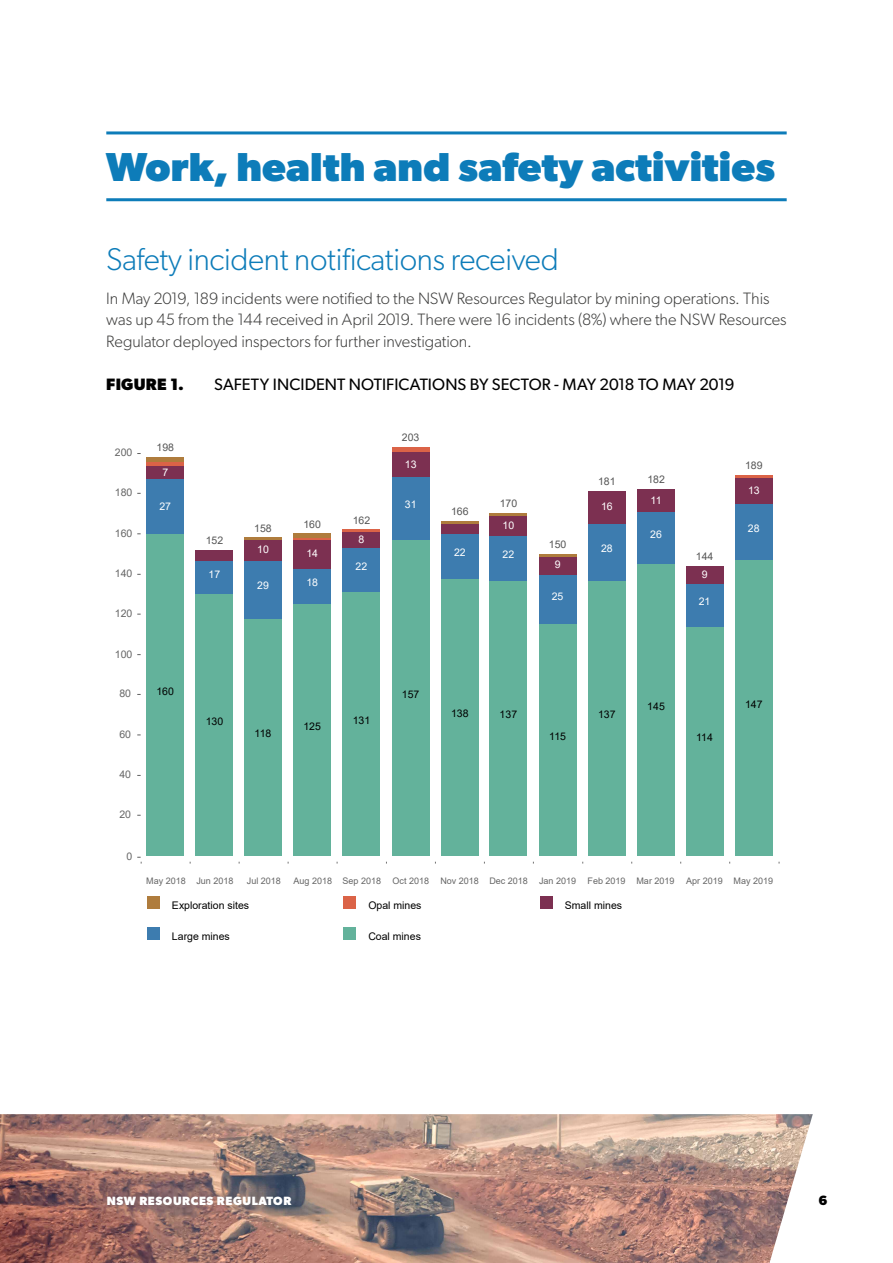
<style>
.page{position:relative;width:893px;height:1263px;background:#fff}
.page>*{position:absolute;margin:0;border:0;box-sizing:border-box;transform-origin:0 0}
.t1{font:700 40.5px "Gibson";letter-spacing:.005em;color:#0d7cb9}
.t2{font:300 31.5px "Gibson";letter-spacing:-.01em;color:#0d7cb9}
.t3{font:300 16.5px/21.5px "Gibson";letter-spacing:-.005em;color:#3c3c3b}
.t4{font:16.5px "Gibson";letter-spacing:.005em;color:#000}
.t5{font:700 16.5px "Gibson";letter-spacing:.015em;color:#000}
.t6{font:700 13.5px "Gibson";color:#000}
.t7{font:700 12px "Gibson";letter-spacing:.05em;color:#fff}
.t8{font:10.5px "Arial";color:#000}
.t9{font:10.5px "Arial";color:#fff}
.t10{font:10.5px "Arial";color:#555}
.t11{font:10.5px "Arial";color:#666}
.t12{font:9px "Arial";color:#666}
</style>
<div class="page">
<img style="left:0;top:1114px;width:813px;height:149px">
<div style="left:344px;top:896px;width:12px;height:13px;background:#db6347"></div>
<div style="left:147px;top:896px;width:13px;height:13px;background:#af7c3d"></div>
<div style="left:147px;top:927px;width:13px;height:13px;background:#3d7caf"></div>
<div style="left:540px;top:896px;width:13px;height:13px;background:#7c3051"></div>
<div style="left:344px;top:927px;width:12px;height:13px;background:#63b29b"></div>
<div style="left:196px;top:594px;width:37px;height:262px;background:#63b29b"></div>
<div style="left:441px;top:578px;width:37px;height:278px;background:#63b29b"></div>
<hr style="left:106px;top:131px;width:681px;height:3px;background:#0d7cb9">
<hr style="left:106px;top:198px;width:681px;height:3px;background:#0d7cb9">
<div style="left:686px;top:626px;width:37px;height:230px;background:#63b29b"></div>
<div style="left:686px;top:584px;width:37px;height:42px;background:#3d7caf"></div>
<div style="left:686px;top:566px;width:37px;height:18px;background:#7c3051"></div>
<div style="left:735px;top:560px;width:37px;height:296px;background:#63b29b"></div>
<div style="left:735px;top:503px;width:37px;height:57px;background:#3d7caf"></div>
<div style="left:735px;top:477px;width:37px;height:26px;background:#7c3051"></div>
<hr style="left:735px;top:475px;width:37px;height:2px;background:#db6347">
<div style="left:147px;top:534px;width:37px;height:322px;background:#63b29b"></div>
<div style="left:147px;top:479px;width:37px;height:55px;background:#3d7caf"></div>
<div style="left:147px;top:466px;width:37px;height:13px;background:#7c3051"></div>
<hr style="left:147px;top:462px;width:37px;height:4px;background:#db6347">
<hr style="left:147px;top:458px;width:37px;height:4px;background:#af7c3d">
<div style="left:244px;top:618px;width:38px;height:238px;background:#63b29b"></div>
<div style="left:244px;top:560px;width:38px;height:58px;background:#3d7caf"></div>
<div style="left:244px;top:540px;width:38px;height:20px;background:#7c3051"></div>
<hr style="left:244px;top:538px;width:38px;height:2px;background:#af7c3d">
<div style="left:294px;top:604px;width:37px;height:252px;background:#63b29b"></div>
<div style="left:294px;top:568px;width:37px;height:36px;background:#3d7caf"></div>
<div style="left:294px;top:540px;width:37px;height:28px;background:#7c3051"></div>
<hr style="left:294px;top:538px;width:37px;height:2px;background:#db6347">
<hr style="left:294px;top:534px;width:37px;height:4px;background:#af7c3d">
<div style="left:343px;top:592px;width:37px;height:264px;background:#63b29b"></div>
<div style="left:343px;top:548px;width:37px;height:44px;background:#3d7caf"></div>
<div style="left:343px;top:532px;width:37px;height:16px;background:#7c3051"></div>
<hr style="left:343px;top:530px;width:37px;height:2px;background:#db6347">
<div style="left:392px;top:540px;width:37px;height:316px;background:#63b29b"></div>
<div style="left:392px;top:477px;width:37px;height:63px;background:#3d7caf"></div>
<div style="left:392px;top:451px;width:37px;height:26px;background:#7c3051"></div>
<hr style="left:392px;top:447px;width:37px;height:4px;background:#db6347">
<div style="left:196px;top:560px;width:37px;height:34px;background:#3d7caf"></div>
<div style="left:196px;top:550px;width:37px;height:10px;background:#7c3051"></div>
<div style="left:441px;top:534px;width:37px;height:44px;background:#3d7caf"></div>
<div style="left:441px;top:524px;width:37px;height:10px;background:#7c3051"></div>
<hr style="left:441px;top:522px;width:37px;height:2px;background:#af7c3d">
<div style="left:490px;top:580px;width:37px;height:276px;background:#63b29b"></div>
<div style="left:490px;top:536px;width:37px;height:44px;background:#3d7caf"></div>
<div style="left:490px;top:516px;width:37px;height:20px;background:#7c3051"></div>
<hr style="left:490px;top:514px;width:37px;height:2px;background:#af7c3d">
<div style="left:539px;top:624px;width:37px;height:232px;background:#63b29b"></div>
<div style="left:539px;top:574px;width:37px;height:50px;background:#3d7caf"></div>
<div style="left:539px;top:556px;width:37px;height:18px;background:#7c3051"></div>
<hr style="left:539px;top:554px;width:37px;height:2px;background:#af7c3d">
<div style="left:588px;top:580px;width:37px;height:276px;background:#63b29b"></div>
<div style="left:588px;top:524px;width:37px;height:56px;background:#3d7caf"></div>
<div style="left:588px;top:491px;width:37px;height:33px;background:#7c3051"></div>
<div style="left:637px;top:564px;width:38px;height:292px;background:#63b29b"></div>
<div style="left:637px;top:511px;width:38px;height:53px;background:#3d7caf"></div>
<div style="left:637px;top:489px;width:38px;height:22px;background:#7c3051"></div>
<h1 class="t1" style="left:106px;top:143px;width:670px">Work, health and safety activities</h1>
<h1 class="t2" style="left:106px;top:240px;width:454px">Safety incident notifcations received</h1>
<p class="t3" style="left:106px;top:287px;width:682px">In May 2019, 189 incidents were notifed to the NSW Resources Regulator by mining operations. This was up 45 from the 144 received in April 2019. There were 16 incidents (8%) where the NSW Resources<br>Regulator deployed inspectors for further investigation.</p>
<p class="t5" style="left:106px;top:375px;width:79px">FIGURE 1.</p>
<p class="t4" style="left:214px;top:375px;width:522px">SAFETY INCIDENT NOTIFICATIONS BY SECTOR - MAY 2018 TO MAY 2019</p>
<p class="t10" style="left:402px;top:430px;width:19px">203</p>
<p class="t11" style="left:115px;top:445px;width:19px">200</p>
<p class="t10" style="left:156px;top:440px;width:19px">198</p>
<p class="t11" style="left:115px;top:485px;width:19px">180</p>
<p class="t11" style="left:115px;top:526px;width:19px">160</p>
<p class="t11" style="left:115px;top:566px;width:19px">140</p>
<p class="t11" style="left:115px;top:606px;width:19px">120</p>
<p class="t11" style="left:115px;top:647px;width:19px">100</p>
<p class="t11" style="left:119px;top:686px;width:13px">80</p>
<p class="t9" style="left:162px;top:465px;width:7px">7</p>
<p class="t9" style="left:159px;top:499px;width:13px">27</p>
<p class="t8" style="left:156px;top:684px;width:19px">160</p>
<p class="t10" style="left:206px;top:533px;width:19px">152</p>
<p class="t9" style="left:209px;top:567px;width:13px">17</p>
<p class="t10" style="left:254px;top:521px;width:19px">158</p>
<p class="t9" style="left:257px;top:542px;width:13px">10</p>
<p class="t9" style="left:257px;top:578px;width:13px">29</p>
<p class="t10" style="left:303px;top:517px;width:19px">160</p>
<p class="t9" style="left:306px;top:546px;width:13px">14</p>
<p class="t9" style="left:306px;top:575px;width:13px">18</p>
<p class="t10" style="left:353px;top:513px;width:19px">162</p>
<p class="t9" style="left:359px;top:532px;width:7px">8</p>
<p class="t9" style="left:356px;top:559px;width:13px">22</p>
<p class="t9" style="left:405px;top:457px;width:13px">13</p>
<p class="t9" style="left:405px;top:497px;width:13px">31</p>
<p class="t10" style="left:451px;top:504px;width:19px">166</p>
<p class="t9" style="left:454px;top:545px;width:13px">22</p>
<p class="t10" style="left:500px;top:496px;width:19px">170</p>
<p class="t9" style="left:503px;top:518px;width:13px">10</p>
<p class="t9" style="left:503px;top:547px;width:13px">22</p>
<p class="t10" style="left:549px;top:537px;width:19px">150</p>
<p class="t9" style="left:555px;top:557px;width:7px">9</p>
<p class="t9" style="left:552px;top:589px;width:13px">25</p>
<p class="t10" style="left:598px;top:474px;width:19px">181</p>
<p class="t10" style="left:647px;top:472px;width:19px">182</p>
<p class="t9" style="left:601px;top:499px;width:13px">16</p>
<p class="t9" style="left:601px;top:541px;width:13px">28</p>
<p class="t9" style="left:651px;top:493px;width:12px">11</p>
<p class="t9" style="left:650px;top:527px;width:13px">26</p>
<p class="t10" style="left:696px;top:549px;width:19px">144</p>
<p class="t9" style="left:702px;top:567px;width:7px">9</p>
<p class="t9" style="left:699px;top:594px;width:13px">21</p>
<p class="t10" style="left:745px;top:458px;width:19px">189</p>
<p class="t9" style="left:748px;top:483px;width:13px">13</p>
<p class="t9" style="left:748px;top:521px;width:13px">28</p>
<p class="t8" style="left:402px;top:687px;width:19px">157</p>
<p class="t11" style="left:119px;top:727px;width:13px">60</p>
<p class="t11" style="left:119px;top:767px;width:13px">40</p>
<p class="t11" style="left:119px;top:807px;width:13px">20</p>
<p class="t11" style="left:127px;top:849px;width:7px">0</p>
<p class="t8" style="left:206px;top:714px;width:19px">130</p>
<p class="t8" style="left:255px;top:726px;width:18px">118</p>
<p class="t8" style="left:303px;top:719px;width:19px">125</p>
<p class="t8" style="left:353px;top:713px;width:19px">131</p>
<p class="t8" style="left:451px;top:706px;width:19px">138</p>
<p class="t8" style="left:500px;top:707px;width:19px">137</p>
<p class="t8" style="left:549px;top:729px;width:18px">115</p>
<p class="t8" style="left:598px;top:707px;width:19px">137</p>
<p class="t8" style="left:647px;top:699px;width:19px">145</p>
<p class="t8" style="left:696px;top:730px;width:18px">114</p>
<p class="t8" style="left:745px;top:697px;width:19px">147</p>
<p class="t12" style="left:146px;top:875px;width:89px">May 2018 Jun 2018</p>
<p class="t12" style="left:247px;top:875px;width:36px">Jul 2018</p>
<p class="t12" style="left:294px;top:875px;width:89px">Aug 2018 Sep 2018</p>
<p class="t12" style="left:392px;top:875px;width:38px">Oct 2018</p>
<p class="t12" style="left:440px;top:875px;width:137px">Nov 2018 Dec 2018 Jan 2019</p>
<p class="t12" style="left:587px;top:875px;width:89px">Feb 2019 Mar 2019</p>
<p class="t12" style="left:686px;top:875px;width:89px">Apr 2019 May 2019</p>
<p class="t8" style="left:172px;top:898px;width:79px">Exploration sites</p>
<p class="t8" style="left:368px;top:898px;width:55px">Opal mines</p>
<p class="t8" style="left:565px;top:898px;width:59px">Small mines</p>
<p class="t8" style="left:172px;top:929px;width:59px">Large mines</p>
<p class="t8" style="left:368px;top:929px;width:54px">Coal mines</p>
<p class="t7" style="left:107px;top:1193px;width:186px">NSW RESOURCES REGULATOR</p>
<p class="t6" style="left:818px;top:1192px;width:10px">6</p>
</div>
